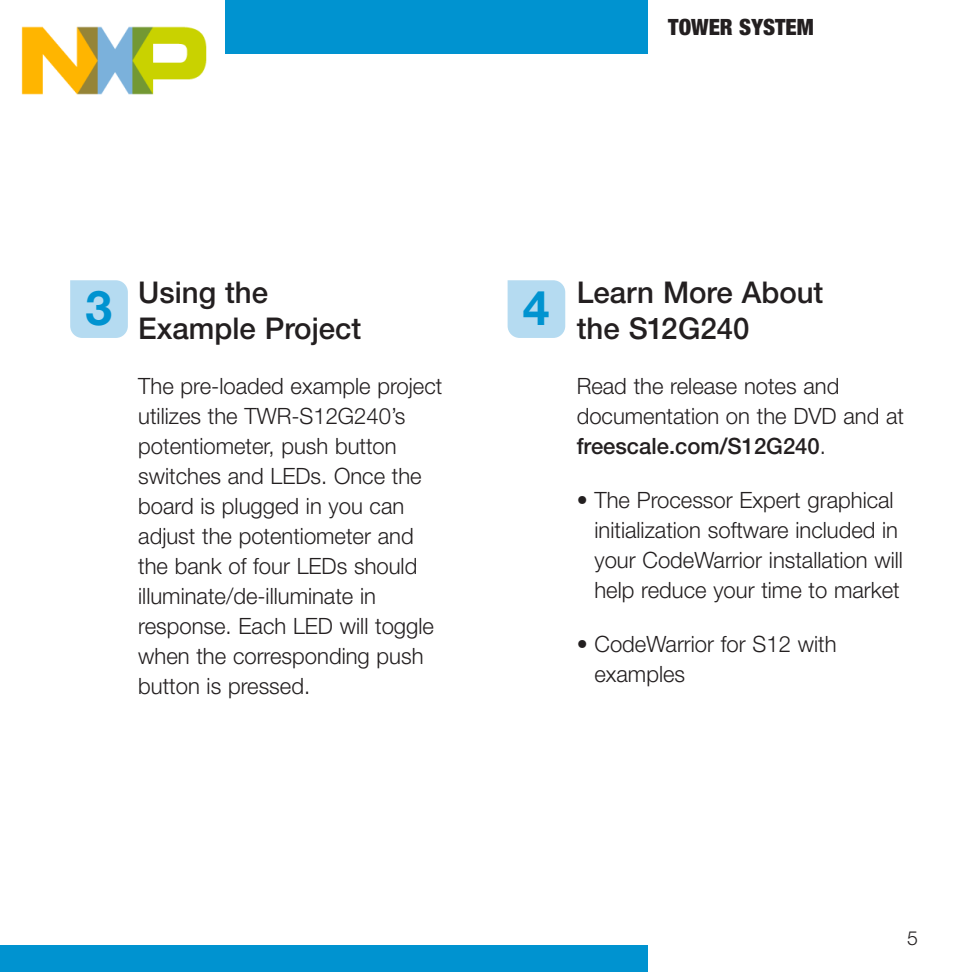
<style>
.page{position:relative;width:972px;height:972px;background:#fff}
.page>*{position:absolute;margin:0;border:0;box-sizing:border-box;transform-origin:0 0}
.t1{font:700 48px "Helvetica Neue LT Pro";color:#0093d0}
.t2{font:500 30px/36px "Helvetica Neue LT Pro";color:#231f20}
.t3{font:300 22.5px/30px "Helvetica Neue LT Pro";color:#231f20}
.t4{font:900 condensed 22.5px "Helvetica Neue LT Pro";color:#231f20}
.t5{font:300 19.5px "Helvetica Neue LT Pro";color:#231f20}
.s1{font-weight:500}
</style>
<div class="page">
<div style="left:0;top:0;width:648px;height:54px;background:#0093d0"></div>
<div style="left:0;top:945px;width:648px;height:27px;background:#0093d0"></div>
<svg style="left:70px;top:280px;width:58px;height:58px;background:#b7dcf1"></svg>
<div style="left:508px;top:280px;width:57px;height:58px;background:#b5dbf1"></div>
<img style="left:0;top:0;width:225px;height:95px">
<p class="t4" style="left:668px;top:14px;width:147px">TOWER SYSTEM</p>
<h2 class="t2" style="left:138px;top:274px;width:225px">Using the<br>Example Project</h2>
<p class="t3" style="left:138px;top:370px;width:306px">The pre-loaded example project utilizes the TWR-S12G240’s potentiometer, push button switches and LEDs. Once the board is plugged in you can adjust the potentiometer and the bank of four LEDs should illuminate/de-illuminate in response. Each LED will toggle when the corresponding push button is pressed.</p>
<h1 class="t1" style="left:85px;top:278px;width:28px">3</h1>
<h1 class="t1" style="left:523px;top:278px;width:28px">4</h1>
<h2 class="t2" style="left:577px;top:274px;width:248px">Learn More About the S12G240</h2>
<p class="t3" style="left:577px;top:370px;width:329px">Read the release notes and documentation on the DVD and at <span class="s1">freescale.com/S12G240</span>.</p>
<p class="t3" style="left:594px;top:485px;width:310px;text-indent:-18px">• The Processor Expert graphical initialization software included in your CodeWarrior installation will help reduce your time to market</p>
<p class="t3" style="left:594px;top:629px;width:244px;text-indent:-18px">• CodeWarrior for S12 with examples</p>
<p class="t5" style="left:907px;top:926px;width:12px">5</p>
</div>
